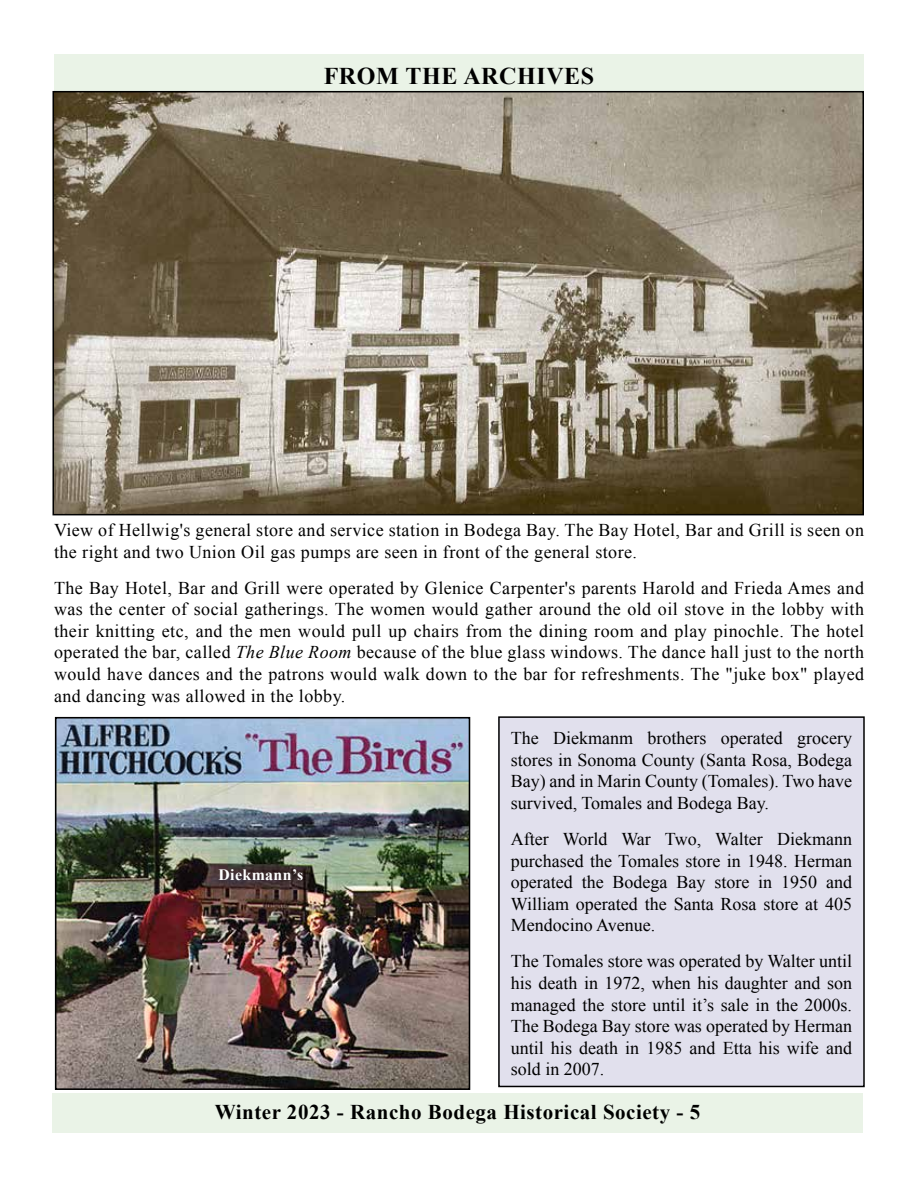
<style>
.page{position:relative;width:918px;height:1188px;background:#fff}
.page>*{position:absolute;margin:0;border:0;box-sizing:border-box;transform-origin:0 0}
.t1{font:700 24px "Times New Roman";letter-spacing:.025em;color:#000}
.t2{font:700 21px "Times New Roman";letter-spacing:.025em;color:#000}
.t3{font:18px/21.6px "Times New Roman";letter-spacing:.025em;color:#000;text-align:justify}
.t4{font:700 15.9px "Times New Roman";letter-spacing:.025em;color:#fff}
.s1{font-style:italic}
</style>
<div class="page">
<div style="left:53px;top:1093px;width:810px;height:40px;background:#eaf3e7"></div>
<div style="left:54px;top:54px;width:810px;height:40px;background:#eaf3e7"></div>
<img style="left:55px;top:94px;width:806px;height:418px">
<div style="left:52px;top:91px;width:812px;height:424px;border:2px solid #000"></div>
<img style="left:58px;top:720px;width:409px;height:367px">
<div style="left:55px;top:717px;width:415px;height:373px;border:2px solid #000"></div>
<div style="left:499px;top:717px;width:365px;height:369px;background:#e1e0ed"></div>
<div style="left:498px;top:716px;width:367px;height:371px;border:2px solid #000"></div>
<h1 class="t1" style="left:324px;top:59px;width:272px">FROM THE ARCHIVES</h1>
<p class="t3" style="left:54px;top:519px;width:812px">View of Hellwig's general store and service station in Bodega Bay. The Bay Hotel, Bar and Grill is seen on the right and two Union Oil gas pumps are seen in front of the general store.</p>
<p class="t3" style="left:54px;top:576px;width:812px">The Bay Hotel, Bar and Grill were operated by Glenice Carpenter's parents Harold and Frieda Ames and was the center of social gatherings. The women would gather around the old oil stove in the lobby with their knitting etc, and the men would pull up chairs from the dining room and play pinochle. The hotel operated the bar, called <span class="s1">The Blue Room</span> because of the blue glass windows. The dance hall just to the north would have dances and the patrons would walk down to the bar for refreshments. The "juke box" played and dancing was allowed in the lobby.</p>
<p class="t3" style="left:511px;top:727px;width:343px">The Diekmanm brothers operated grocery stores in Sonoma County (Santa Rosa, Bodega Bay) and in Marin County (Tomales). Two have survived, Tomales and Bodega Bay.</p>
<p class="t3" style="left:511px;top:828px;width:343px">After World War Two, Walter Diekmann purchased the Tomales store in 1948. Herman operated the Bodega Bay store in 1950 and William operated the Santa Rosa store at 405<br>Mendocino Avenue.</p>
<p class="t3" style="left:511px;top:950px;width:343px">The Tomales store was operated by Walter until his death in 1972, when his daughter and son managed the store until it’s sale in the 2000s.<br>The Bodega Bay store was operated by Herman until his death in 1985 and Etta his wife and sold in 2007.</p>
<p class="t4" style="left:218px;top:864px;width:86px">Diekmann’s</p>
<p class="t2" style="left:215px;top:1098px;width:487px">Winter 2023 - Rancho Bodega Historical Society - 5</p>
</div>
